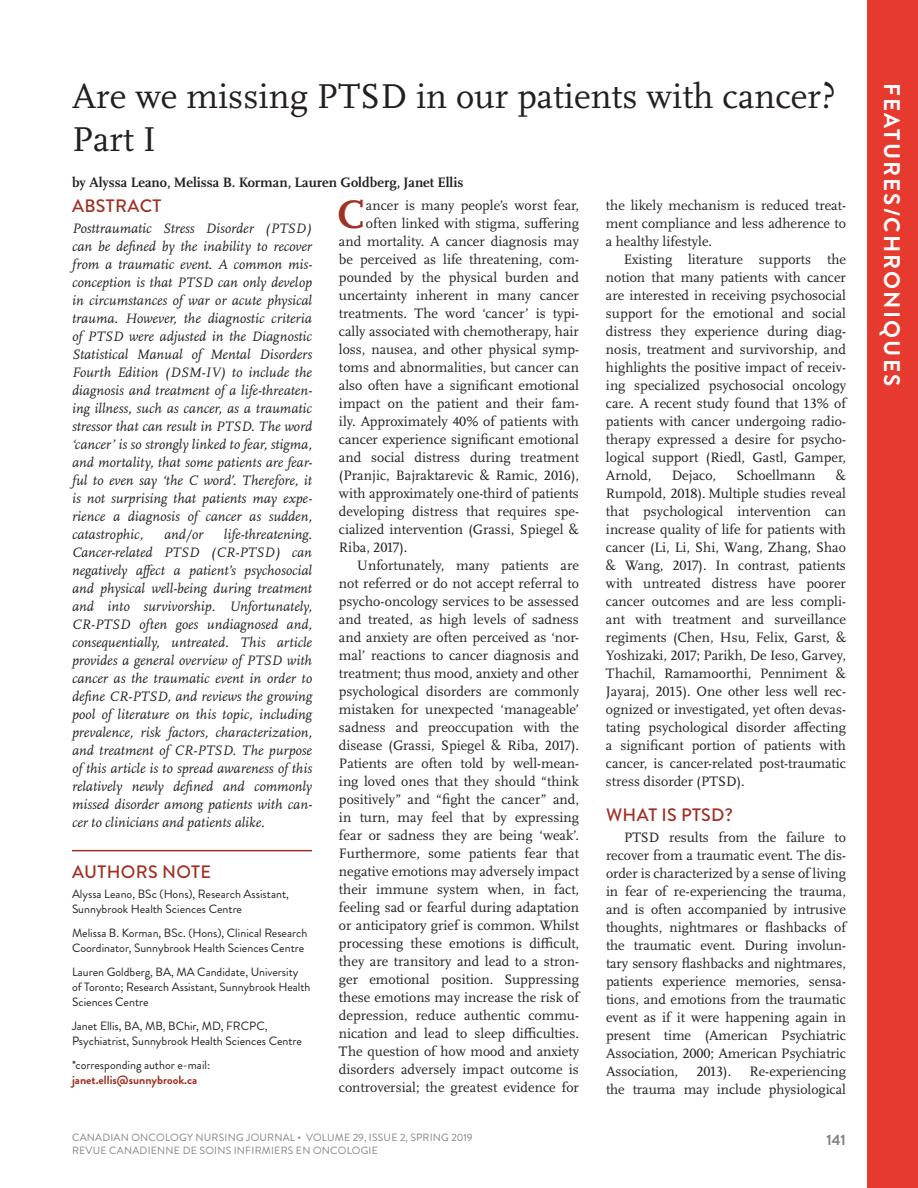
<style>
.page{position:relative;width:918px;height:1188px;background:#fff}
.page>*{position:absolute;margin:0;border:0;box-sizing:border-box;transform-origin:0 0}
.t1{font:700 41.55px "Scala Pro";color:#a03022}
.t2{font:36px/43.2px "Scala Pro";color:#231f20}
.t3{font:700 22.5px "Brandon Grotesque";letter-spacing:.095em;color:#fff}
.t4{font:500 18px "Brandon Grotesque";letter-spacing:.02em;color:#a03022}
.t5{font:700 15px "Brandon Grotesque";color:#808285}
.t6{font:14.25px/18px "Scala Pro";color:#231f20;text-align:justify}
.t7{font:italic 14.25px/18px "Scala Pro";color:#231f20;text-align:justify}
.t8{font:700 14.25px "Scala Pro";color:#231f20}
.t9{font:12px/15px "Brandon Grotesque";color:#231f20}
.t10{font:700 12px "Brandon Grotesque";color:#a03022}
.t11{font:10.5px/12.6px "Brandon Grotesque";letter-spacing:.02em;color:#808285}
</style>
<div class="page">
<div style="left:867px;top:0;width:51px;height:1188px;background:#e73a2e"></div>
<hr style="left:72px;top:850px;width:240px;height:1px;background:#a03022">
<h2 class="t2" style="left:72px;top:75px;width:765px">Are we missing PTSD in our patients with cancer?<br>Part I</h2>
<p class="t8" style="left:72px;top:174px;width:393px">by Alyssa Leano, Melissa B. Korman, Lauren Goldberg, Janet Ellis</p>
<p class="t4" style="left:72px;top:194px;width:79px">ABSTRACT</p>
<p class="t7" style="left:72px;top:220px;width:242px">Posttraumatic Stress Disorder (PTSD) can be defined by the inability to recover from a traumatic event. A common mis&shy;conception is that PTSD can only develop in circumstances of war or acute physical trauma. However, the diagnostic criteria of PTSD were adjusted in the Diagnostic Statistical Manual of Mental Disorders Fourth Edition (DSM-IV) to include the diagnosis and treatment of a life-threaten&shy;ing illness, such as cancer, as a traumatic stressor that can result in PTSD. The word ‘cancer’ is so strongly linked to fear, stigma, and mortality, that some patients are fear&shy;ful to even say ‘the C word’. Therefore, it is not surprising that patients may expe&shy;rience a diagnosis of cancer as sudden, catastrophic,</p>
<p class="t6" style="left:606px;top:197px;width:241px">the likely mechanism is reduced treat&shy;ment compliance and less adherence to a healthy lifestyle.</p>
<p class="t6" style="left:606px;top:251px;width:242px;text-indent:18px">Existing literature supports the notion that many patients with cancer are interested in receiving psychosocial support for the emotional and social distress they experience during diag&shy;nosis, treatment and survivorship, and highlights the positive impact of receiv&shy;ing specialized psychosocial oncology care. A recent study found that 13% of patients with cancer undergoing radio&shy;therapy expressed a desire for psycho&shy;logical support (Riedl, Gastl, Gamper, Arnold,</p>
<h1 class="t1" style="left:337px;top:191px;width:29px">C</h1>
<p class="t6" style="left:366px;top:197px;width:215px">ancer is many people’s worst fear,</p>
<p class="t6" style="left:366px;top:215px;width:214px">often linked with stigma, suffering</p>
<p class="t6" style="left:339px;top:233px;width:241px">and mortality. A cancer diagnosis may</p>
<p class="t6" style="left:339px;top:251px;width:242px">be perceived as life threatening, com-</p>
<p class="t6" style="left:339px;top:269px;width:242px">pounded by the physical burden and</p>
<p class="t6" style="left:339px;top:287px;width:241px">uncertainty inherent in many cancer</p>
<p class="t6" style="left:339px;top:305px;width:242px">treatments. The word ‘cancer’ is typi-</p>
<p class="t6" style="left:339px;top:323px;width:241px">cally associated with chemotherapy, hair</p>
<p class="t6" style="left:339px;top:341px;width:241px">loss, nausea, and other physical symp-</p>
<p class="t6" style="left:339px;top:359px;width:241px">toms and abnormalities, but cancer can</p>
<p class="t6" style="left:339px;top:377px;width:241px">also often have a significant emotional</p>
<p class="t6" style="left:339px;top:395px;width:242px">impact on the patient and their fam-</p>
<p class="t6" style="left:339px;top:413px;width:242px">ily. Approximately 40% of patients with</p>
<p class="t6" style="left:339px;top:431px;width:241px">cancer experience significant emotional</p>
<p class="t6" style="left:339px;top:449px;width:241px">and social distress during treatment</p>
<p class="t6" style="left:339px;top:467px;width:242px">(Pranjic, Bajraktarevic &amp; Ramic, 2016),</p>
<p class="t6" style="left:339px;top:485px;width:241px">with approximately one-third of patients</p>
<p class="t6" style="left:339px;top:503px;width:242px">developing distress that requires spe-</p>
<p class="t6" style="left:339px;top:521px;width:241px">cialized intervention (Grassi, Spiegel &amp;</p>
<p class="t6" style="left:339px;top:539px;width:70px">Riba, 2017).</p>
<p class="t6" style="left:357px;top:557px;width:224px">Unfortunately, many patients are</p>
<p class="t6" style="left:339px;top:575px;width:241px">not referred or do not accept referral to</p>
<p class="t6" style="left:339px;top:593px;width:242px">psycho-oncology services to be assessed</p>
<p class="t6" style="left:339px;top:611px;width:241px">and treated, as high levels of sadness</p>
<p class="t6" style="left:339px;top:629px;width:241px">and anxiety are often perceived as ‘nor-</p>
<p class="t6" style="left:339px;top:647px;width:242px">mal’ reactions to cancer diagnosis and</p>
<p class="t6" style="left:339px;top:665px;width:241px">treatment; thus mood, anxiety and other</p>
<p class="t6" style="left:339px;top:683px;width:241px">psychological disorders are commonly</p>
<p class="t6" style="left:339px;top:701px;width:241px">mistaken for unexpected ‘manageable’</p>
<p class="t6" style="left:339px;top:719px;width:242px">sadness and preoccupation with the</p>
<p class="t6" style="left:339px;top:737px;width:242px">disease (Grassi, Spiegel &amp; Riba, 2017).</p>
<p class="t6" style="left:339px;top:755px;width:242px">Patients are often told by well-mean-</p>
<p class="t6" style="left:339px;top:773px;width:241px">ing loved ones that they should “think</p>
<p class="t6" style="left:339px;top:791px;width:242px">positively” and “fight the cancer” and,</p>
<p class="t6" style="left:339px;top:809px;width:241px">in turn, may feel that by expressing</p>
<p class="t6" style="left:339px;top:827px;width:241px">fear or sadness they are being ‘weak’.</p>
<p class="t6" style="left:339px;top:845px;width:241px">Furthermore, some patients fear that</p>
<p class="t6" style="left:339px;top:863px;width:242px">negative emotions may adversely impact</p>
<p class="t6" style="left:339px;top:881px;width:242px">their immune system when, in fact,</p>
<p class="t6" style="left:339px;top:899px;width:242px">feeling sad or fearful during adaptation</p>
<p class="t6" style="left:339px;top:917px;width:241px">or anticipatory grief is common. Whilst</p>
<p class="t6" style="left:339px;top:935px;width:241px">processing these emotions is difficult,</p>
<p class="t6" style="left:339px;top:953px;width:241px">they are transitory and lead to a stron-</p>
<p class="t6" style="left:339px;top:971px;width:241px">ger emotional position. Suppressing</p>
<p class="t6" style="left:339px;top:989px;width:241px">these emotions may increase the risk of</p>
<p class="t6" style="left:339px;top:1007px;width:241px">depression, reduce authentic commu-</p>
<p class="t6" style="left:339px;top:1025px;width:242px">nication and lead to sleep difficulties.</p>
<p class="t6" style="left:339px;top:1043px;width:241px">The question of how mood and anxiety</p>
<p class="t6" style="left:339px;top:1061px;width:241px">disorders adversely impact outcome is</p>
<p class="t6" style="left:339px;top:1079px;width:241px">controversial; the greatest evidence for</p>
<p class="t6" style="left:606px;top:467px;width:242px;text-indent:230px">&amp; Rumpold, 2018). Multiple studies reveal that psychological intervention can increase quality of life for patients with cancer (Li, Li, Shi, Wang, Zhang, Shao &amp; Wang, 2017). In contrast, patients with untreated distress have poorer cancer outcomes and are less compli&shy;ant with treatment and surveillance regiments (Chen, Hsu, Felix, Garst, &amp; Yoshizaki, 2017; Parikh, De Ieso, Garvey, Thachil, Ramamoorthi, Penniment &amp; Jayaraj, 2015). One other less well rec&shy;ognized or investigated, yet often devas&shy;tating psychological disorder affecting a significant portion of patients with cancer, is cancer-related post-traumatic stress disorder (PTSD).</p>
<p class="t4" style="left:606px;top:802px;width:128px">WHAT IS PTSD?</p>
<p class="t6" style="left:606px;top:828px;width:242px;text-indent:18px">PTSD results from the failure to recover from a traumatic event. The dis&shy;order is characterized by a sense of living in fear of re-experiencing the trauma, and is often accompanied by intrusive thoughts, nightmares or flashbacks of the traumatic event. During involun&shy;tary sensory flashbacks and nightmares, patients experience memories, sensa&shy;tions, and emotions from the traumatic event as if it were happening again in present time (American Psychiatric Association, 2000; American Psychiatric Association,</p>
<p class="t6" style="left:672px;top:467px;width:46px">Dejaco,</p>
<p class="t6" style="left:737px;top:467px;width:81px">Schoellmann</p>
<p class="t7" style="left:72px;top:526px;width:242px;text-indent:152px">life-threatening.<br>Cancer-related PTSD (CR-PTSD) can negatively affect a patient’s psychosocial and physical well-being during treatment and into survivorship. Unfortunately, CR-PTSD often goes undiagnosed and, consequentially, untreated. This article provides a general overview of PTSD with cancer as the traumatic event in order to define CR-PTSD, and reviews the growing pool of literature on this topic, including prevalence, risk factors, characterization, and treatment of CR-PTSD. The purpose of this article is to spread awareness of this relatively newly defined and commonly missed disorder among patients with can&shy;cer to clinicians and patients alike.</p>
<p class="t7" style="left:164px;top:526px;width:40px">and/or</p>
<p class="t4" style="left:72px;top:860px;width:25px">AUTH</p>
<p class="t4" style="left:121px;top:860px;width:81px">ORS NOTE</p>
<p class="t9" style="left:72px;top:886px;width:218px">Alyssa Leano, BSc (Hons), Research Assistant,<br>Sunnybrook Health Sciences Centre</p>
<p class="t9" style="left:72px;top:925px;width:237px">Melissa B. Korman, BSc. (Hons), Clinical Research<br>Coordinator, Sunnybrook Health Sciences Centre</p>
<p class="t9" style="left:72px;top:964px;width:240px">Lauren Goldberg, BA, MA Candidate, University of Toronto; Research Assistant, Sunnybrook Health<br>Sciences Centre</p>
<p class="t9" style="left:72px;top:1018px;width:232px">Janet Ellis, BA, MB, BChir, MD, FRCPC,<br>Psychiatrist, Sunnybrook Health Sciences Centre</p>
<p class="t9" style="left:72px;top:1057px;width:140px">*corresponding author e-mail:</p>
<p class="t10" style="left:72px;top:1071px;width:127px">janet.ellis@sunnybrook.ca</p>
<p class="t6" style="left:606px;top:1062px;width:241px;text-align:right">Re-experiencing<br>the trauma may include physiological</p>
<p class="t6" style="left:696px;top:1062px;width:36px">2013).</p>
<p class="t11" style="left:72px;top:1132px;width:86px">Canadian Onco</p>
<p class="t5" style="left:826px;top:1129px;width:21px">141</p>
<p class="t11" style="left:72px;top:1132px;width:402px;text-indent:93px">logy N ursing Journal • Volume 29, Issue 2, Spring 2019<br>Revue canadienne de soins infirmiers en oncologie</p>
<h3 class="t3" style="left:908px;top:83px;width:302px;rotate:90deg">FEATURES/Chroniques</h3>
</div>
